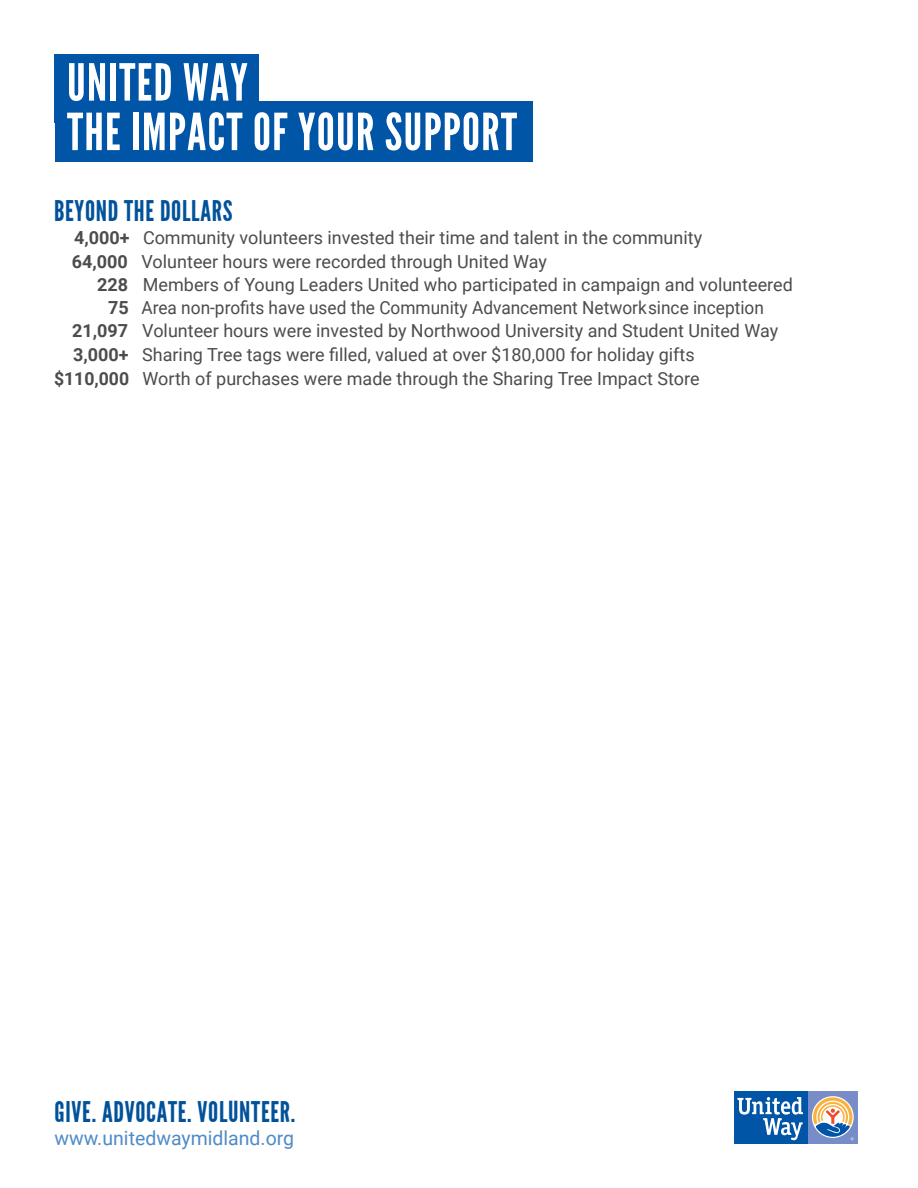
<style>
.page{position:relative;width:918px;height:1188px;background:#fff}
.page>*{position:absolute;margin:0;border:0;box-sizing:border-box;transform-origin:0 0}
.t1{font:51px "League Gothic";letter-spacing:.025em;color:#fff}
.t2{font:28.5px "League Gothic";letter-spacing:.025em;color:#01529b}
.t3{font:19.5px "Roboto";color:#4f8ac8}
.t4{font:18px "Roboto";color:#4b4c4d}
.t5{font:18px "Roboto";color:#4b4c4d;scale:.96 1}
.s1{font-weight:700}
</style>
<div class="page">
<div style="left:55px;top:54px;width:204px;height:68px;background:#0155a7"></div>
<div style="left:55px;top:101px;width:477px;height:61px;background:#0155a7"></div>
<div style="left:807px;top:1091px;width:51px;height:53px;background:#788dc7"></div>
<div style="left:734px;top:1091px;width:73px;height:53px;background:#0155a7"></div>
<svg style="left:812px;top:1096px;width:42px;height:42px"></svg>
<svg style="left:737px;top:1097px;width:66px;height:43px"></svg>
<svg style="left:813px;top:1097px;width:41px;height:43px"></svg>
<p class="t1" style="left:67px;top:53px;width:182px">UNITED WAY</p>
<p class="t1" style="left:67px;top:103px;width:452px">THE IMPACT OF YOUR SUPPORT</p>
<p class="t2" style="left:54px;top:195px;width:180px">BEYOND THE DOLLARS</p>
<p class="t4" style="left:74px;top:225px;width:630px"><span class="s1">4,000+</span> Community volunteers invested their time and talent in the community</p>
<p class="t4" style="left:72px;top:249px;width:477px"><span class="s1">64,000</span> Volunteer hours were recorded through United Way</p>
<p class="t4" style="left:97px;top:272px;width:697px"><span class="s1">228</span> Members of Young Leaders United who participated in campaign and volunteered</p>
<p class="t5" style="left:108px;top:295px;width:685px"><span class="s1">75</span> Area non-profits have used the Community Advancement Networksince inception</p>
<p class="t4" style="left:72px;top:318px;width:708px"><span class="s1">21,097</span> Volunteer hours were invested by Northwood University and Student United Way</p>
<p class="t4" style="left:73px;top:342px;width:623px"><span class="s1">3,000+</span> Sharing Tree tags were filled, valued at over $180,000 for holiday gifts</p>
<p class="t4" style="left:54px;top:366px;width:647px"><span class="s1">$110,000</span> Worth of purchases were made through the Sharing Tree Impact Store</p>
<p class="t2" style="left:55px;top:1096px;width:242px">GIVE. ADVOCATE. VOLUNTEER.</p>
<p class="t3" style="left:55px;top:1124px;width:241px">www.unitedwaymidland.org</p>
</div>
